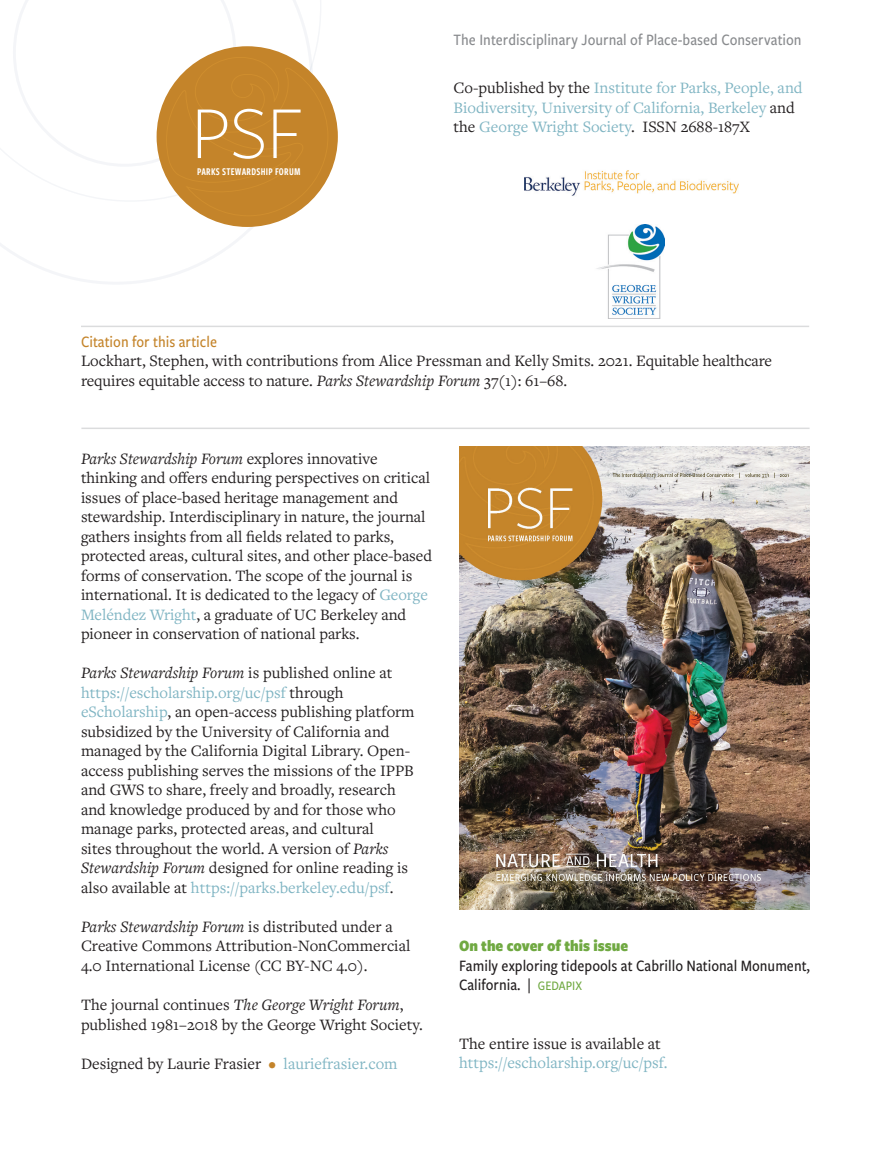
<style>
.page{position:relative;width:891px;height:1175px;background:#fff}
.page>*{position:absolute;margin:0;border:0;box-sizing:border-box;transform-origin:0 0}
.t1{font:300 77.55px "Freight Sans Pro";color:#fff}
.t2{font:16.5px/19.5px "Freight Text Pro";color:#231f20}
.t3{font:16.5px/19.5px "Freight Text Pro";color:#80b5c3}
.t4{font:500 16.5px/19.5px "Freight Sans Cnd Pro";color:#231f20}
.t5{font:500 16.5px "Freight Sans Cnd Pro";color:#898b8e}
.t6{font:500 16.5px "Freight Sans Cnd Pro";color:#c4842a}
.t7{font:900 16.5px "Freight Sans Cnd Pro";color:#70a942}
.t8{font:10.8px "Freight Sans Cmp Pro Semi";letter-spacing:.025em;color:#fff}
.s1{color:#231f20}
.s2{font-style:italic}
.s3{color:#80b5c3}
.s4{color:#c4842a}
.s5{font-size:13.5px;color:#70a942}
</style>
<div class="page">
<hr style="left:81px;top:326px;width:728px;height:1px;background:#898b8e">
<svg style="left:0;top:152px;width:289px;height:132px"></svg>
<div style="left:157px;top:46px;width:181px;height:181px;background:#c4842a;border-radius:50%"></div>
<svg style="left:13px;top:0;width:315px;height:216px"></svg>
<img style="left:524px;top:170px;width:215px;height:26px">
<img style="left:596px;top:225px;width:69px;height:93px">
<img style="left:459px;top:447px;width:351px;height:462px">
<hr style="left:81px;top:427px;width:729px;height:2px;background:#898b8e">
<h1 class="t1" style="left:191px;top:81px;width:113px">PSF</h1>
<p class="t8" style="left:197px;top:164px;width:105px">PARKS STEWARDSHIP FORUM</p>
<p class="t5" style="left:454px;top:29px;width:350px">The Interdisciplinary Journal of Place-based Conservation</p>
<p class="t3" style="left:454px;top:77px;width:351px"><span class="s1">Co-published by the</span> Institute for Parks, People, and<br>Biodiversity, University of California, Berkeley <span class="s1">and the</span> George Wright Society<span class="s1">. ISSN 2688-187X</span></p>
<p class="t6" style="left:81px;top:330px;width:138px">Citation for this article</p>
<p class="t2" style="left:81px;top:350px;width:693px">Lockhart, Stephen, with contributions from Alice Pressman and Kelly Smits. 2021. Equitable healthcare requires equitable access to nature. <span class="s2">Parks Stewardship Forum</span> 37(1): 61–68.</p>
<p class="t2" style="left:81px;top:448px;width:353px"><span class="s2">Parks Stewardship Forum</span> explores innovative thinking and offers enduring perspectives on critical issues of place-based heritage management and stewardship. Interdisciplinary in nature, the journal gathers insights from all fields related to parks, protected areas, cultural sites, and other place-based forms of conservation. The scope of the journal is international. It is dedicated to the legacy of <span class="s3">George Meléndez Wright</span>, a graduate of UC Berkeley and pioneer in conservation of national parks.</p>
<p class="t2" style="left:81px;top:662px;width:335px"><span class="s2">Parks Stewardship Forum</span> is published online at <span class="s3">https://escholarship.org/uc/psf</span> through <span class="s3">eScholarship</span>, an open-access publishing platform subsidized by the University of California and managed by the California Digital Library. Open&shy;access publishing serves the missions of the IPPB and GWS to share, freely and broadly, research and knowledge produced by and for those who manage parks, protected areas, and cultural<br>sites throughout the world. A version of <span class="s2">Parks Stewardship Forum</span> designed for online reading is also available at <span class="s3">https://parks.berkeley.edu/psf</span>.</p>
<p class="t2" style="left:81px;top:916px;width:331px"><span class="s2">Parks Stewardship Forum</span> is distributed under a<br>Creative Commons Attribution-NonCommercial<br>4.0 International License (CC BY-NC 4.0).</p>
<p class="t2" style="left:81px;top:994px;width:343px">The journal continues <span class="s2">The George Wright Forum</span>, published 1981–2018 by the George Wright Society.</p>
<p class="t2" style="left:81px;top:1052px;width:318px">Designed by Laurie Frasier <span class="s4">•</span> <span class="s3">lauriefrasier.com</span></p>
<p class="t7" style="left:459px;top:934px;width:171px">On the cover of this issue</p>
<p class="t4" style="left:459px;top:955px;width:353px">Family exploring tidepools at Cabrillo National Monument,<br>California. | <span class="s5">GEDAPIX</span></p>
<p class="t2" style="left:459px;top:1033px;width:203px">The entire issue is available at</p>
<p class="t3" style="left:459px;top:1052px;width:210px">https://escholarship.org/uc/psf.</p>
</div>
